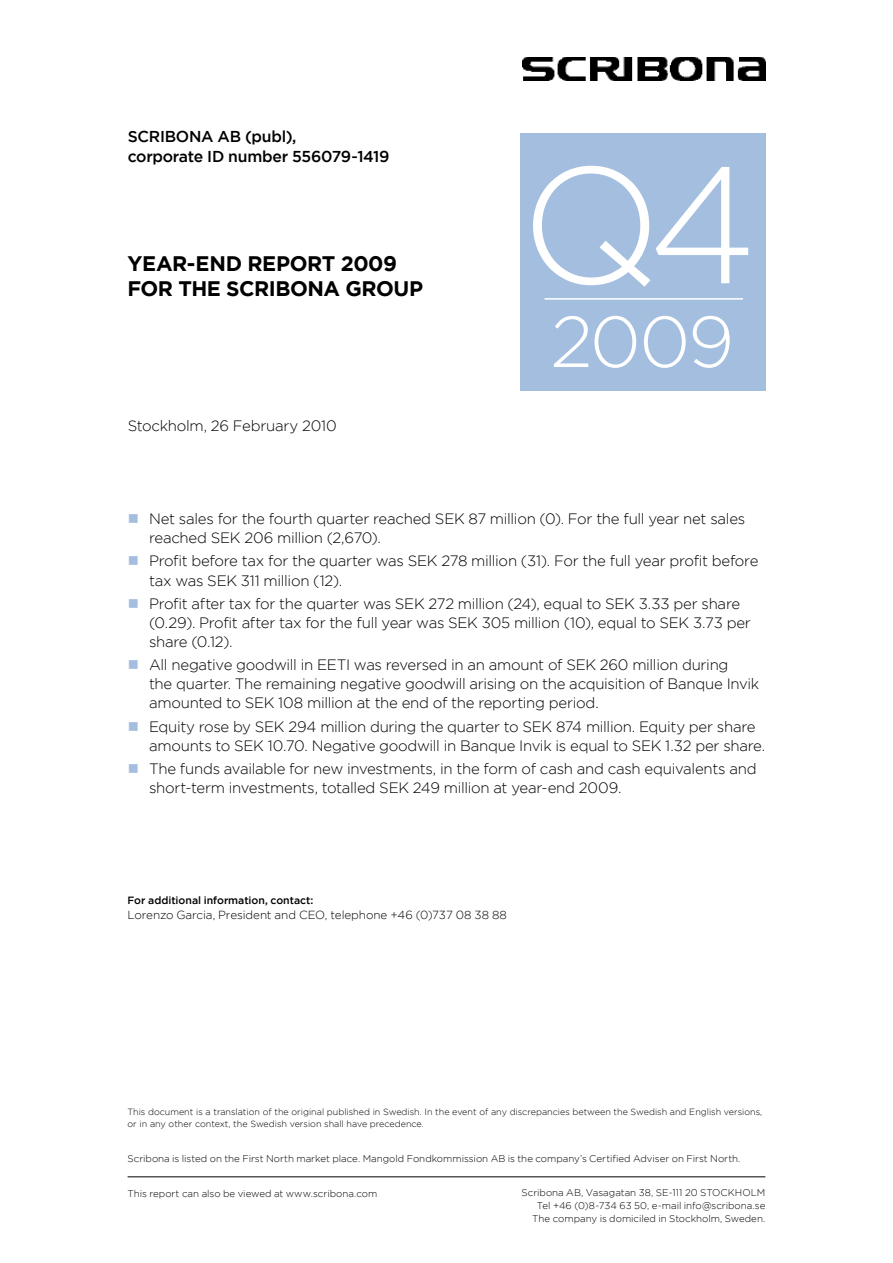
<style>
.page{position:relative;width:893px;height:1263px;background:#fff}
.page>*{position:absolute;margin:0;border:0;box-sizing:border-box;transform-origin:0 0}
.t1{font:300 165px "Gotham";color:#fff}
.t2{font:300 72px "Gotham";color:#fff}
.t3{font:700 21px/25.2px "Gotham";letter-spacing:-.02em;color:#000}
.t4{font:500 15.75px/20.1px "Gotham";letter-spacing:-.015em;color:#000}
.t5{font:300 15px/19px "Gotham";letter-spacing:-.02em;color:#000}
.t6{font:300 11.7px "Gotham";letter-spacing:-.005em;color:#000}
.t7{font:500 10.5px "Gotham";color:#000}
.t8{font:300 9.75px/12.8px "Gotham";color:#000;text-align:right}
.t9{font:300 9px/12.8px "Gotham";color:#000}
.s1{color:#a4bedf}
</style>
<div class="page">
<img style="left:522px;top:57px;width:244px;height:23px">
<div style="left:520px;top:133px;width:246px;height:258px;background:#a4bedf"></div>
<hr style="left:544px;top:298px;width:199px;height:2px;background:#fff">
<hr style="left:128px;top:1176px;width:637px;height:1px;background:#000">
<p class="t4" style="left:128px;top:126px;width:263px">SCRIBONA AB (publ),<br>corporate ID number 556079-1419</p>
<h3 class="t3" style="left:128px;top:250px;width:297px">YEAR-END REPORT 2009<br>FOR THE SCRIBONA GROUP</h3>
<p class="t5" style="left:128px;top:416px;width:210px">Stockholm, 26 February 2010</p>
<h1 class="t1" style="left:521px;top:135px;width:238px">Q4</h1>
<h2 class="t2" style="left:550px;top:302px;width:185px">2009</h2>
<p class="t5" style="left:149px;top:509px;width:598px;text-indent:-21px"><span class="s1">■</span> Net sales for the fourth quarter reached SEK 87 million (0). For the full year net sales reached SEK 206 million (2,670).</p>
<p class="t5" style="left:149px;top:551px;width:611px;text-indent:-21px"><span class="s1">■</span> Profit before tax for the quarter was SEK 278 million (31). For the full year profit before tax was SEK 311 million (12).</p>
<p class="t5" style="left:149px;top:594px;width:603px;text-indent:-21px"><span class="s1">■</span> Profit after tax for the quarter was SEK 272 million (24), equal to SEK 3.33 per share (0.29). Profit after tax for the full year was SEK 305 million (10), equal to SEK 3.73 per share (0.12).</p>
<p class="t5" style="left:149px;top:655px;width:612px;text-indent:-21px"><span class="s1">■</span> All negative goodwill in EETI was reversed in an amount of SEK 260 million during<br>the quarter. The remaining negative goodwill arising on the acquisition of Banque Invik amounted to SEK 108 million at the end of the reporting period.</p>
<p class="t5" style="left:149px;top:717px;width:618px;text-indent:-21px"><span class="s1">■</span> Equity rose by SEK 294 million during the quarter to SEK 874 million. Equity per share amounts to SEK 10.70. Negative goodwill in Banque Invik is equal to SEK 1.32 per share.</p>
<p class="t5" style="left:149px;top:759px;width:609px;text-indent:-21px"><span class="s1">■</span> The funds available for new investments, in the form of cash and cash equivalents and short-term investments, totalled SEK 249 million at year-end 2009.</p>
<p class="t7" style="left:128px;top:894px;width:187px">For additional information, contact:</p>
<p class="t6" style="left:128px;top:909px;width:381px">Lorenzo Garcia, President and CEO, telephone +46 (0)737 08 38 88</p>
<p class="t9" style="left:128px;top:1105px;width:636px">This document is a translation of the original published in Swedish. In the event of any discrepancies between the Swedish and English versions, or in any other context, the Swedish version shall have precedence.</p>
<p class="t8" style="left:128px;top:1152px;width:614px">Scribona is listed on the First North market place. Mangold Fondkommission AB is the company’s Certified Adviser on First North.</p>
<p class="t8" style="left:128px;top:1186px;width:251px">This report can also be viewed at www.scribona.com</p>
<p class="t8" style="left:522px;top:1186px;width:245px">Scribona AB, Vasagatan 38, SE-111 20 STOCKHOLM<br>Tel +46 (0)8-734 63 50, e-mail info@scribona.se<br>The company is domiciled in Stockholm, Sweden.</p>
</div>
